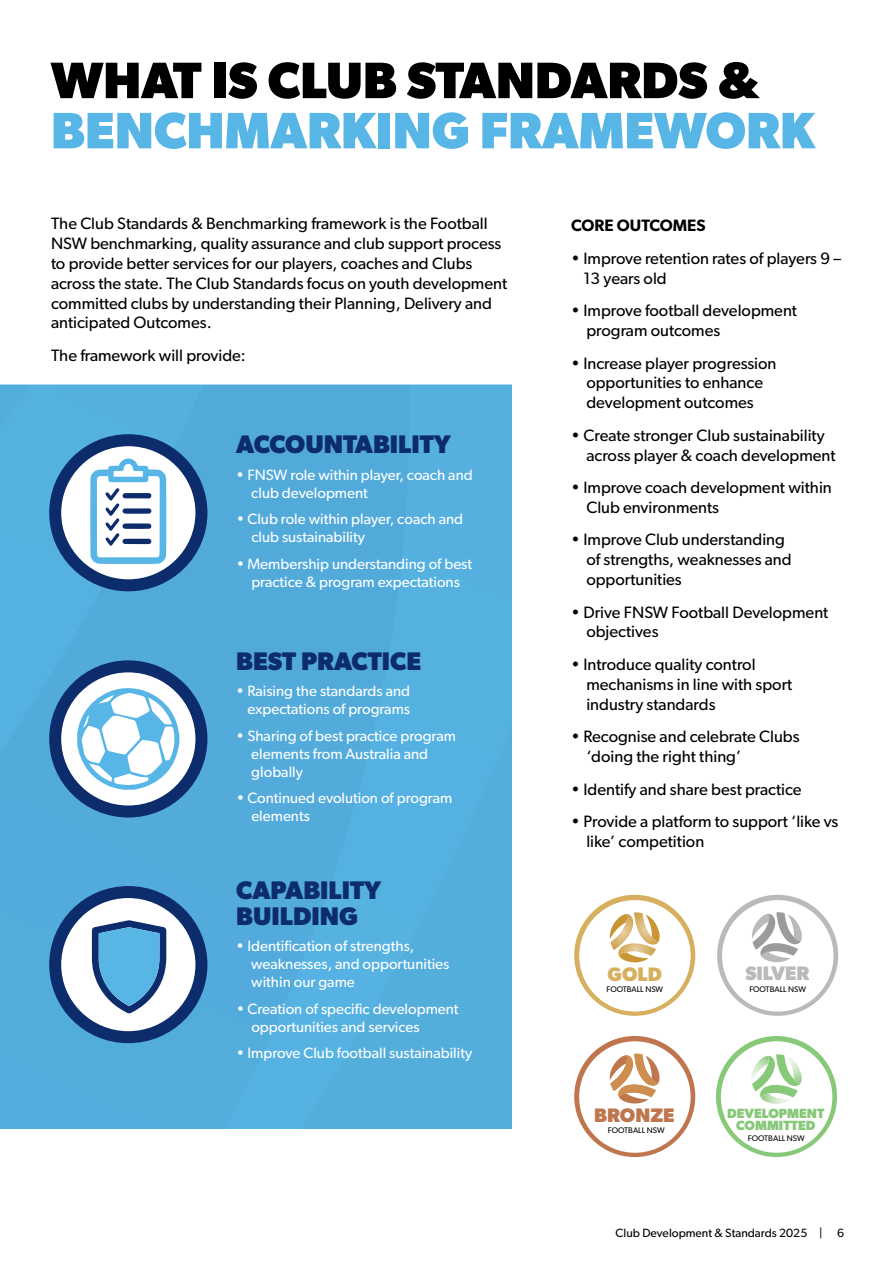
<style>
.page{position:relative;width:893px;height:1263px;background:#fff}
.page>*{position:absolute;margin:0;border:0;box-sizing:border-box;transform-origin:0 0}
.t1{font:700 51.45px "Gibson";color:#58b6e7}
.t2{font:700 51.45px "Gibson";color:#000}
.t3{font:700 25.5px/25.5px "Gibson";color:#0d2c6c}
.t4{font:700 19.65px "Gibson";color:#bababa}
.t5{font:700 19.65px "Gibson";color:#bf754d}
.t6{font:700 19.65px "Gibson";color:#d6b05e}
.t7{font:16.5px/19.8px "Gibson";color:#000}
.t8{font:600 16.5px "Gibson";color:#000}
.t9{font:15px/18px "Gibson";color:#fff}
.t10{font:700 13.35px/12.1px "Gibson";color:#87c879;text-align:center}
.t11{font:12px "Gibson";color:#000}
.t12{font:8.1px "Gibson";color:#000}
</style>
<div class="page">
<div style="left:0;top:384px;width:512px;height:745px;background:#52acdc"></div>
<svg style="left:55px;top:666px;width:146px;height:145px;background:#bbc4d6"></svg>
<div style="left:49px;top:660px;width:158px;height:157px;border:12px solid #0d2c6c;border-radius:50%"></div>
<svg style="left:77px;top:687px;width:102px;height:103px"></svg>
<svg style="left:55px;top:440px;width:146px;height:145px;background:#cdd3e1"></svg>
<div style="left:49px;top:434px;width:158px;height:157px;border:12px solid #0d2c6c;border-radius:50%"></div>
<svg style="left:90px;top:458px;width:76px;height:106px"></svg>
<svg style="left:55px;top:892px;width:146px;height:145px;background:#d3d9e4"></svg>
<div style="left:49px;top:886px;width:158px;height:157px;border:12px solid #0d2c6c;border-radius:50%"></div>
<svg style="left:92px;top:920px;width:74px;height:93px"></svg>
<div style="left:574px;top:895px;width:121px;height:121px;background:#d6b05e;border-radius:50%"></div>
<svg style="left:579px;top:900px;width:112px;height:111px"></svg>
<img style="left:610px;top:914px;width:23px;height:36px">
<img style="left:617px;top:943px;width:39px;height:15px">
<div style="left:717px;top:895px;width:121px;height:121px;background:#bababa;border-radius:50%"></div>
<svg style="left:722px;top:900px;width:111px;height:111px"></svg>
<div style="left:574px;top:1036px;width:121px;height:121px;background:#bf754d;border-radius:50%"></div>
<svg style="left:579px;top:1041px;width:112px;height:112px"></svg>
<div style="left:716px;top:1036px;width:121px;height:121px;background:#87c879;border-radius:50%"></div>
<svg style="left:721px;top:1041px;width:111px;height:112px"></svg>
<img style="left:751px;top:1056px;width:18px;height:24px">
<img style="left:761px;top:1093px;width:29px;height:11px">
<img style="left:788px;top:1056px;width:13px;height:27px">
<h1 class="t2" style="left:51px;top:50px;width:710px">WHAT IS CLUB STANDARDS &amp;</h1>
<h1 class="t1" style="left:51px;top:100px;width:765px">BENCHMARKING FRAMEWORK</h1>
<p class="t7" style="left:51px;top:213px;width:458px">The Club Standards &amp; Benchmarking framework is the Football NSW benchmarking, quality assurance and club support process to provide better services for our players, coaches and Clubs across the state. The Club Standards focus on youth development committed clubs by understanding their Planning, Delivery and anticipated Outcomes.</p>
<p class="t7" style="left:51px;top:345px;width:196px">The framework will provide:</p>
<h2 class="t3" style="left:236px;top:431px;width:216px">ACCOUNTABILITY</h2>
<p class="t9" style="left:251px;top:465px;width:223px;text-indent:-15px">• FNSW role within player, coach and club development</p>
<p class="t9" style="left:251px;top:510px;width:213px;text-indent:-15px">• Club role within player, coach and club sustainability</p>
<p class="t9" style="left:236px;top:554px;width:237px;text-align:center">• Membership understanding of best practice &amp; program expectations</p>
<h2 class="t3" style="left:236px;top:647px;width:186px">BEST PRACTICE</h2>
<p class="t9" style="left:236px;top:682px;width:175px;text-align:right">• Raising the standards and expectations of programs</p>
<p class="t9" style="left:251px;top:726px;width:206px;text-indent:-15px">• Sharing of best practice program elements from Australia and globally</p>
<p class="t9" style="left:251px;top:789px;width:202px;text-indent:-15px">• Continued evolution of program elements</p>
<h2 class="t3" style="left:236px;top:877px;width:146px">CAPABILITY<br>BUILDING</h2>
<p class="t9" style="left:251px;top:937px;width:200px;text-indent:-15px">• Identification of strengths, weaknesses, and opportunities within our game</p>
<p class="t9" style="left:251px;top:999px;width:209px;text-indent:-15px">• Creation of specific development opportunities and services</p>
<p class="t9" style="left:236px;top:1044px;width:237px">• Improve Club football sustainability</p>
<p class="t8" style="left:571px;top:216px;width:136px">CORE OUTCOMES</p>
<p class="t7" style="left:583px;top:248px;width:259px;text-indent:-12px">• Improve retention rates of players 9 –<br>13 years old</p>
<p class="t7" style="left:586px;top:300px;width:212px;text-indent:-15px">• Improve football development program outcomes</p>
<p class="t7" style="left:571px;top:353px;width:207px;text-align:center">• Increase player progression opportunities to enhance development outcomes</p>
<p class="t7" style="left:586px;top:425px;width:251px;text-indent:-15px">• Create stronger Club sustainability across player &amp; coach development</p>
<p class="t7" style="left:586px;top:477px;width:247px;text-indent:-15px">• Improve coach development within<br>Club environments</p>
<p class="t7" style="left:586px;top:530px;width:207px;text-indent:-15px">• Improve Club understanding of strengths, weaknesses and opportunities</p>
<p class="t7" style="left:586px;top:602px;width:243px;text-indent:-15px">• Drive FNSW Football Development objectives</p>
<p class="t7" style="left:586px;top:654px;width:207px;text-indent:-15px">• Introduce quality control mechanisms in line with sport industry standards</p>
<p class="t7" style="left:586px;top:726px;width:215px;text-indent:-15px">• Recognise and celebrate Clubs ‘doing the right thing’</p>
<p class="t7" style="left:571px;top:779px;width:232px">• Identify and share best practice</p>
<p class="t7" style="left:586px;top:811px;width:253px;text-indent:-15px">• Provide a platform to support ‘like vs like’ competition</p>
<p class="t6" style="left:608px;top:962px;width:56px">GOLD</p>
<p class="t12" style="left:606px;top:984px;width:58px">FOOTBALL NSW</p>
<p class="t5" style="left:594px;top:1104px;width:82px">BRONZE</p>
<p class="t12" style="left:608px;top:1125px;width:58px">FOOTBALL NSW</p>
<p class="t4" style="left:745px;top:962px;width:66px">SILVER</p>
<p class="t12" style="left:749px;top:984px;width:58px">FOOTBALL NSW</p>
<p class="t10" style="left:727px;top:1107px;width:99px">DEVELOPMENT<br>COMMITTED</p>
<p class="t12" style="left:748px;top:1133px;width:58px">FOOTBALL NSW</p>
<p class="t11" style="left:616px;top:1225px;width:230px">Club Development &amp; Standards 2025 | 6</p>
</div>
